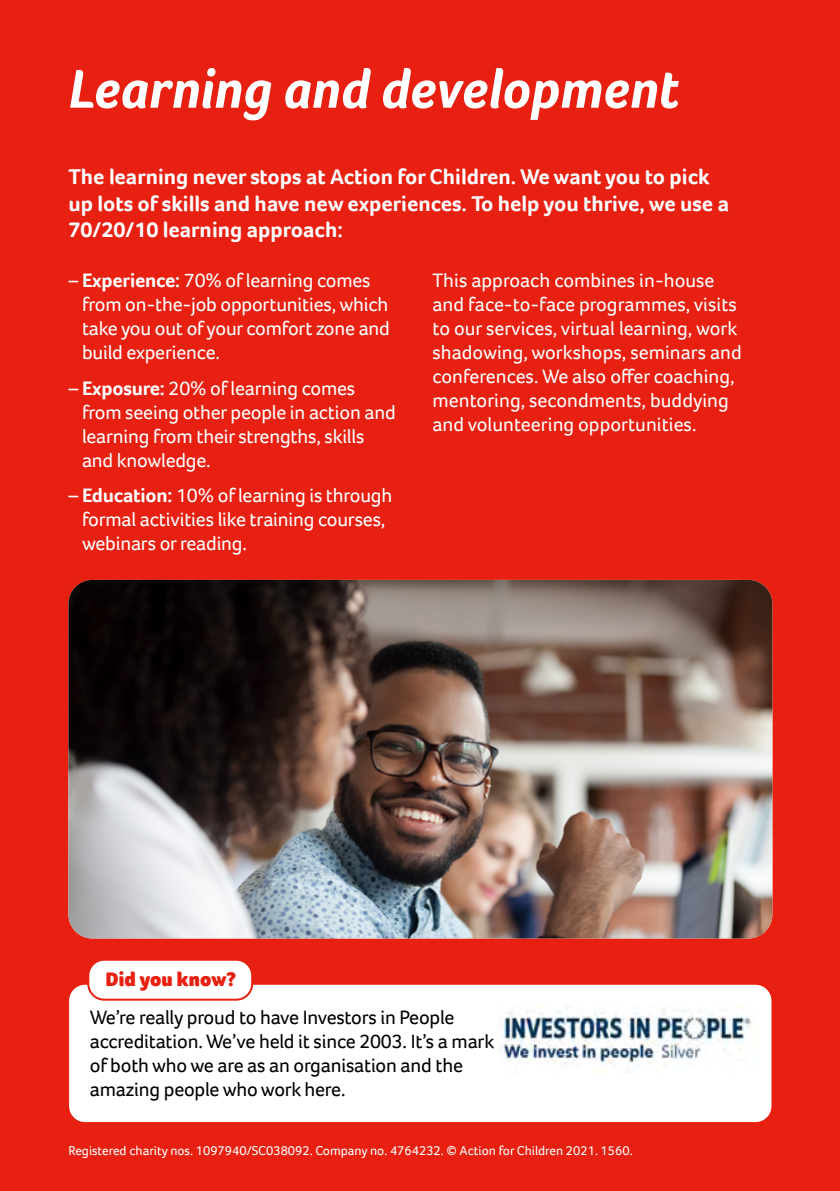
<style>
.page{position:relative;width:840px;height:1191px;background:#fff}
.page>*{position:absolute;margin:0;border:0;box-sizing:border-box;transform-origin:0 0}
.t1{font:italic 700 56px "Foco";color:#fff}
.t2{font:700 22px/26.4px "Foco";color:#fff}
.t3{font:900 20.2px "Foco";color:#e82011}
.t4{font:20px/24px "Foco";letter-spacing:-.01em;color:#fff}
.t5{font:20px/24px "Foco";letter-spacing:-.01em;color:#000}
.t6{font:13.2px "Foco";color:#fff}
.s1{font-weight:700}
</style>
<div class="page">
<div style="left:0;top:0;width:839px;height:1191px;background:#e82011"></div>
<div style="left:69px;top:984px;width:702px;height:138px;background:#fff;border-radius:16px"></div>
<div style="left:88px;top:959px;width:164px;height:40px;background:#fff;border-radius:16px"></div>
<div style="left:87px;top:958px;width:166px;height:42px;border:2px solid #e82011;border-radius:16px"></div>
<img style="left:68px;top:580px;width:704px;height:358px">
<img style="left:496px;top:1006px;width:257px;height:67px">
<h1 class="t1" style="left:68px;top:52px;width:612px">Learning and development</h1>
<p class="t2" style="left:68px;top:163px;width:661px">The learning never stops at Action for Children. We want you to pick up lots of skills and have new experiences. To help you thrive, we use a<br>70/20/10 learning approach:</p>
<p class="t4" style="left:82px;top:268px;width:309px;text-indent:-14px">– <span class="s1">Experience:</span> 70% of learning comes from on-the-job opportunities, which take you out of your comfort zone and build experience.</p>
<p class="t4" style="left:82px;top:376px;width:315px;text-indent:-14px">– <span class="s1">Exposure:</span> 20% of learning comes from seeing other people in action and learning from their strengths, skills and knowledge.</p>
<p class="t4" style="left:82px;top:483px;width:311px;text-indent:-14px">– <span class="s1">Education:</span> 10% of learning is through formal activities like training courses, webinars or reading.</p>
<p class="t4" style="left:432px;top:268px;width:311px">This approach combines in-house and face-to-face programmes, visits to our services, virtual learning, work shadowing, workshops, seminars and conferences. We also offer coaching, mentoring, secondments, buddying and volunteering opportunities.</p>
<p class="t3" style="left:106px;top:965px;width:132px">Did you know?</p>
<p class="t5" style="left:90px;top:1005px;width:405px">We’re really proud to have Investors in People accreditation. We’ve held it since 2003. It’s a mark of both who we are as an organisation and the amazing people who work here.</p>
<p class="t6" style="left:68px;top:1141px;width:565px">Registered charity nos. 1097940/SC038092. Company no. 4764232. © Action for Children 2021. 1560.</p>
</div>
